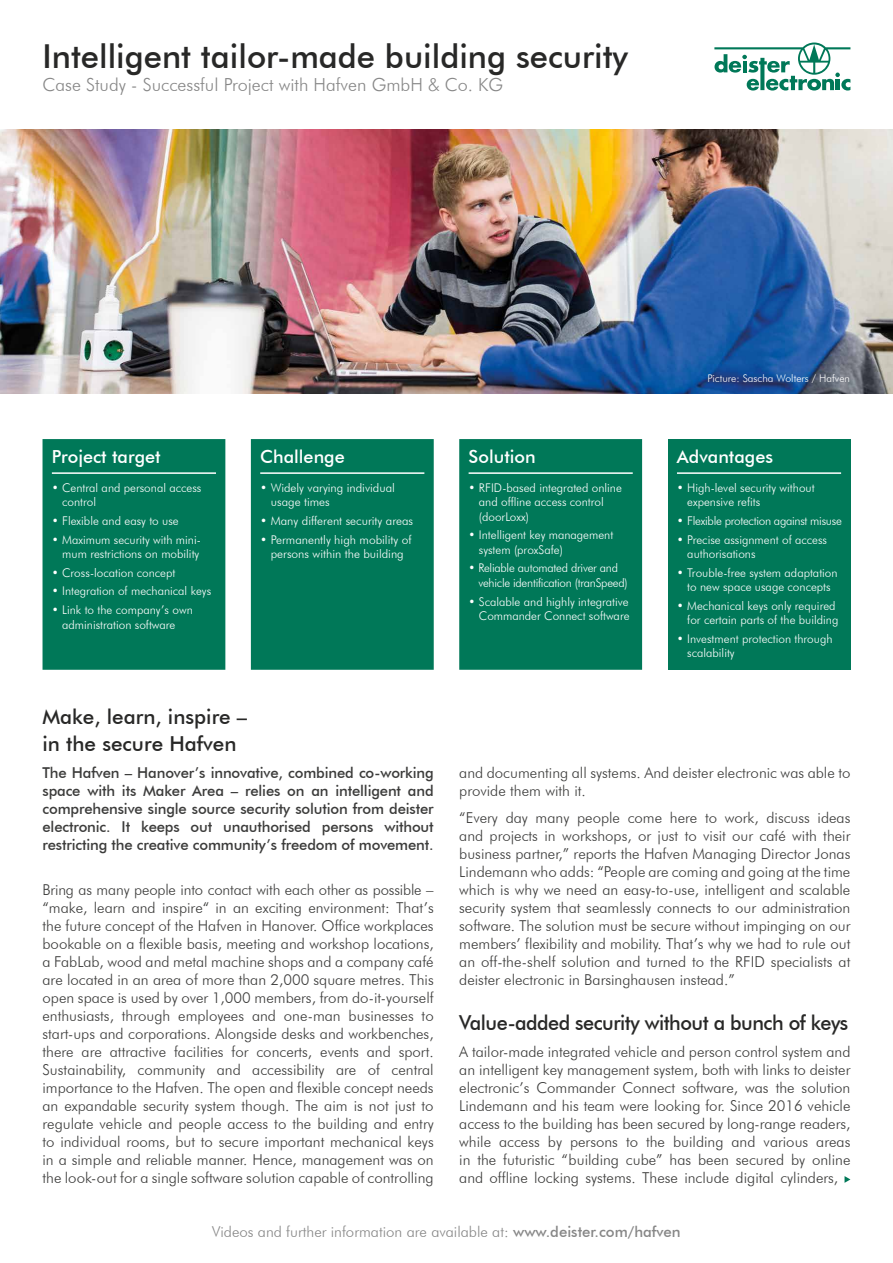
<style>
.page{position:relative;width:893px;height:1263px;background:#fff}
.page>*{position:absolute;margin:0;border:0;box-sizing:border-box;transform-origin:0 0}
.t1{font:500 33px "Futura BT";color:#282827}
.t2{font:500 20.7px "Futura BT";letter-spacing:-.025em;color:#282827;scale:.96 1}
.t3{font:500 20.7px/27px "Futura BT";color:#282827}
.t4{font:300 18px "Futura BT";color:#878787}
.t5{font:500 18px "Futura BT";color:#fff}
.t6{font:300 15px/18px "Futura BT";color:#3c3c3b;text-align:justify}
.t7{font:500 15px/18px "Futura BT";letter-spacing:-.01em;color:#3c3c3b;text-align:justify}
.t8{font:300 15px "Futura BT";color:#878787}
.t9{font:300 12px/14.4px "Futura BT";color:#fff}
.t10{font:300 12px/14.4px "Futura BT";letter-spacing:-.02em;color:#fff}
.t11{font:300 12px "Futura BT";letter-spacing:-.025em;color:#fff}
.t12{font:300 10.5px "Futura BT";color:#fff}
.s1{font-weight:500}
</style>
<div class="page">
<img style="left:0;top:130px;width:893px;height:264px">
<div style="left:43px;top:439px;width:182px;height:231px;background:#007858"></div>
<div style="left:251px;top:439px;width:183px;height:231px;background:#007858"></div>
<div style="left:459px;top:439px;width:183px;height:231px;background:#007858"></div>
<div style="left:668px;top:439px;width:182px;height:231px;background:#007858"></div>
<hr style="left:52px;top:472px;width:164px;height:2px;background:#fff">
<hr style="left:260px;top:472px;width:164px;height:2px;background:#fff">
<hr style="left:469px;top:472px;width:164px;height:2px;background:#fff">
<hr style="left:677px;top:472px;width:164px;height:2px;background:#fff">
<svg style="left:844px;top:1176px;width:6px;height:7px"></svg>
<svg style="left:714px;top:43px;width:136px;height:48px"></svg>
<h1 class="t1" style="left:43px;top:36px;width:587px">Intelligent tailor-made building security</h1>
<p class="t4" style="left:43px;top:74px;width:462px">Case Study - Successful Project with Hafven GmbH &amp; Co. KG</p>
<p class="t5" style="left:52px;top:445px;width:110px">Project target</p>
<p class="t9" style="left:62px;top:480px;width:141px;text-indent:-10px">• Central and personal access control</p>
<p class="t9" style="left:52px;top:513px;width:128px">• Flexible and easy to use</p>
<p class="t9" style="left:52px;top:532px;width:150px;text-align:right">• Maximum security with mini&shy;mum restrictions on mobility</p>
<p class="t9" style="left:52px;top:565px;width:125px">• Cross-location concept</p>
<p class="t9" style="left:52px;top:584px;width:161px">• Integration of mechanical keys</p>
<p class="t9" style="left:52px;top:602px;width:142px;text-align:center">• Link to the company’s own administration software</p>
<p class="t5" style="left:260px;top:445px;width:86px">Challenge</p>
<p class="t9" style="left:271px;top:480px;width:126px;text-indent:-11px">• Widely varying individual usage times</p>
<p class="t9" style="left:260px;top:513px;width:154px">• Many different security areas</p>
<p class="t9" style="left:260px;top:532px;width:153px;text-align:center">• Permanently high mobility of persons within the building</p>
<p class="t5" style="left:469px;top:445px;width:69px">Solution</p>
<p class="t9" style="left:479px;top:480px;width:145px;text-indent:-10px">• RFID-based integrated online and offline access control (doorLoxx)</p>
<p class="t9" style="left:479px;top:528px;width:136px;text-indent:-10px">• Intelligent key management system (proxSafe)</p>
<p class="t10" style="left:478px;top:561px;width:151px;text-indent:-10px">• Reliable automated driver and vehicle identification (tranSpeed)</p>
<p class="t9" style="left:469px;top:594px;width:162px;text-align:right">• Scalable and highly integrative<br>Commander Connect software</p>
<p class="t12" style="left:707px;top:372px;width:144px">Picture: Sascha Wolters / Hafven</p>
<p class="t5" style="left:677px;top:445px;width:98px">Advantages</p>
<p class="t9" style="left:687px;top:480px;width:129px;text-indent:-10px">• High-level security without expensive refits</p>
<p class="t11" style="left:677px;top:513px;width:166px">• Flexible protection against misuse</p>
<p class="t9" style="left:687px;top:532px;width:141px;text-indent:-10px">• Precise assignment of access authorisations</p>
<p class="t9" style="left:677px;top:565px;width:162px;text-align:center">• Trouble-free system adaptation to new space usage concepts</p>
<p class="t9" style="left:677px;top:598px;width:163px;text-align:right">• Mechanical keys only required for certain parts of the building</p>
<p class="t9" style="left:687px;top:631px;width:147px;text-indent:-10px">• Investment protection through scalability</p>
<h2 class="t3" style="left:43px;top:703px;width:206px">Make, learn, inspire – in the secure Hafven</h2>
<p class="t7" style="left:43px;top:763px;width:393px">The Hafven – Hanover’s innovative, combined co-working space with its Maker Area – relies on an intelligent and comprehensive single source security solution from deister electronic. It keeps out unauthorised persons without restricting the creative community’s freedom of movement.</p>
<p class="t6" style="left:43px;top:880px;width:393px">Bring as many people into contact with each other as possible – “make, learn and inspire“ in an exciting environment: That’s the future concept of the Hafven in Hanover. Office workplaces bookable on a flexible basis, meeting and workshop locations, a FabLab, wood and metal machine shops and a company café are located in an area of more than 2,000 square metres. This open space is used by over 1,000 members, from do-it-yourself enthusiasts, through employees and one-man businesses to start-ups and corporations. Alongside desks and workbenches, there are attractive facilities for concerts, events and sport.<br>Sustainability, community and accessibility are of central importance to the Hafven. The open and flexible concept needs an expandable security system though. The aim is not just to regulate vehicle and people access to the building and entry to individual rooms, but to secure important mechanical keys in a simple and reliable manner. Hence, management was on the look-out for a single software solution capable of controlling</p>
<p class="t6" style="left:459px;top:763px;width:393px">and documenting all systems. And deister electronic was able to provide them with it.</p>
<p class="t6" style="left:459px;top:808px;width:393px">“Every day many people come here to work, discuss ideas and projects in workshops, or just to visit our café with their business partner,” reports the Hafven Managing Director Jonas Lindemann who adds: “People are coming and going at the time which is why we need an easy-to-use, intelligent and scalable security system that seamlessly connects to our administration software. The solution must be secure without impinging on our members’ flexibility and mobility. That’s why we had to rule out an off-the-shelf solution and turned to the RFID specialists at deister electronic in Barsinghausen instead.”</p>
<h2 class="t2" style="left:459px;top:1010px;width:407px">Value-added security without a bunch of keys</h2>
<p class="t6" style="left:459px;top:1042px;width:393px">A tailor-made integrated vehicle and person control system and an intelligent key management system, both with links to deister electronic’s Commander Connect software, was the solution Lindemann and his team were looking for. Since 2016 vehicle access to the building has been secured by long-range readers, while access by persons to the building and various areas in the futuristic “building cube” has been secured by online and offline locking systems. These include digital cylinders,</p>
<p class="t8" style="left:212px;top:1222px;width:470px">Videos and further information are available at: <span class="s1">www.deister.com/hafven</span></p>
</div>
